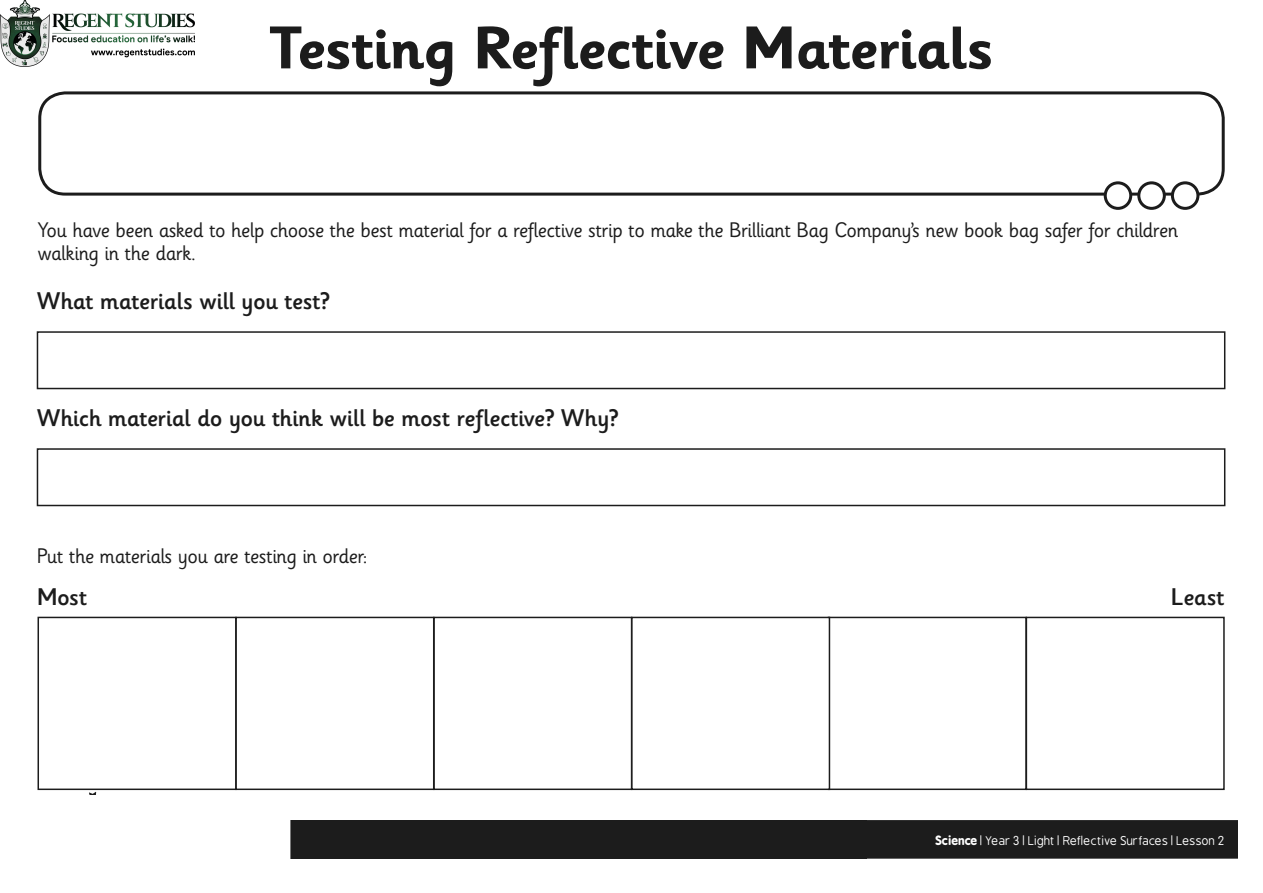
<style>
.page{position:relative;width:1263px;height:893px;background:#fff}
.page>*{position:absolute;margin:0;border:0;box-sizing:border-box;transform-origin:0 0}
.t1{font:700 60px "Sassoon Infant Rg";letter-spacing:-.025em;color:#1c1c1c}
.t2{font:500 24px "Sassoon Infant Md";letter-spacing:-.015em;color:#1c1c1c}
.t3{font:21px/22.5px "Sassoon Infant Rg";letter-spacing:-.025em;color:#1c1c1c}
.Footer_Text{font:12px "B Preplay";color:#fff}
.s1{font-weight:700}
</style>
<div class="page">
<div style="left:290px;top:820px;width:577px;height:39px;background:#1c1c1c"></div>
<svg style="left:89px;top:792px;width:7px;height:3px"></svg>
<div style="left:867px;top:820px;width:370px;height:39px;background:#1c1c1c"></div>
<div style="left:38px;top:91px;width:1187px;height:105px;border:3px solid #1c1c1c;border-radius:26px"></div>
<div style="left:1105px;top:183px;width:26px;height:25px;background:#fff;border-radius:50%"></div>
<div style="left:1104px;top:181px;width:28px;height:29px;border:3px solid #1c1c1c;border-radius:50%"></div>
<div style="left:1139px;top:183px;width:25px;height:25px;background:#fff;border-radius:50%"></div>
<div style="left:1137px;top:181px;width:29px;height:29px;border:3px solid #1c1c1c;border-radius:50%"></div>
<div style="left:1172px;top:183px;width:26px;height:25px;background:#fff;border-radius:50%"></div>
<div style="left:1171px;top:181px;width:28px;height:29px;border:3px solid #1c1c1c;border-radius:50%"></div>
<div style="left:37px;top:331px;width:1188px;height:58px;border:2px solid #1c1c1c"></div>
<div style="left:37px;top:448px;width:1188px;height:58px;border:2px solid #1c1c1c"></div>
<div style="left:38px;top:617px;width:199px;height:173px;background:#fff;border:2px solid #1c1c1c"></div>
<div style="left:433px;top:617px;width:199px;height:173px;background:#fff;border:2px solid #1c1c1c"></div>
<div style="left:828px;top:617px;width:199px;height:173px;background:#fff;border:2px solid #1c1c1c"></div>
<div style="left:235px;top:617px;width:199px;height:173px;background:#fff;border:2px solid #1c1c1c"></div>
<div style="left:631px;top:617px;width:199px;height:173px;background:#fff;border:2px solid #1c1c1c"></div>
<div style="left:1026px;top:617px;width:199px;height:173px;background:#fff;border:2px solid #1c1c1c"></div>
<img style="left:0;top:0;width:194px;height:66px">
<p class="t1" style="left:269px;top:14px;width:726px">Testing Reflective Materials</p>
<p class="t3" style="left:37px;top:220px;width:1142px">You have been asked to help choose the best material for a reflective strip to make the Brilliant Bag Company’s new book bag safer for children walking in the dark.</p>
<p class="t2" style="left:37px;top:287px;width:295px">What materials will you test?</p>
<p class="t2" style="left:37px;top:404px;width:584px">Which material do you think will be most reflective? Why?</p>
<p class="t3" style="left:37px;top:545px;width:332px">Put the materials you are testing in order:</p>
<p class="t2" style="left:37px;top:584px;width:52px">Most</p>
<p class="t2" style="left:1170px;top:584px;width:56px">Least</p>
<p class="Footer_Text" style="left:935px;top:834px;width:291px"><span class="s1">Science</span> | Year 3 | Light | Reflective Surfaces | Lesson 2</p>
</div>
